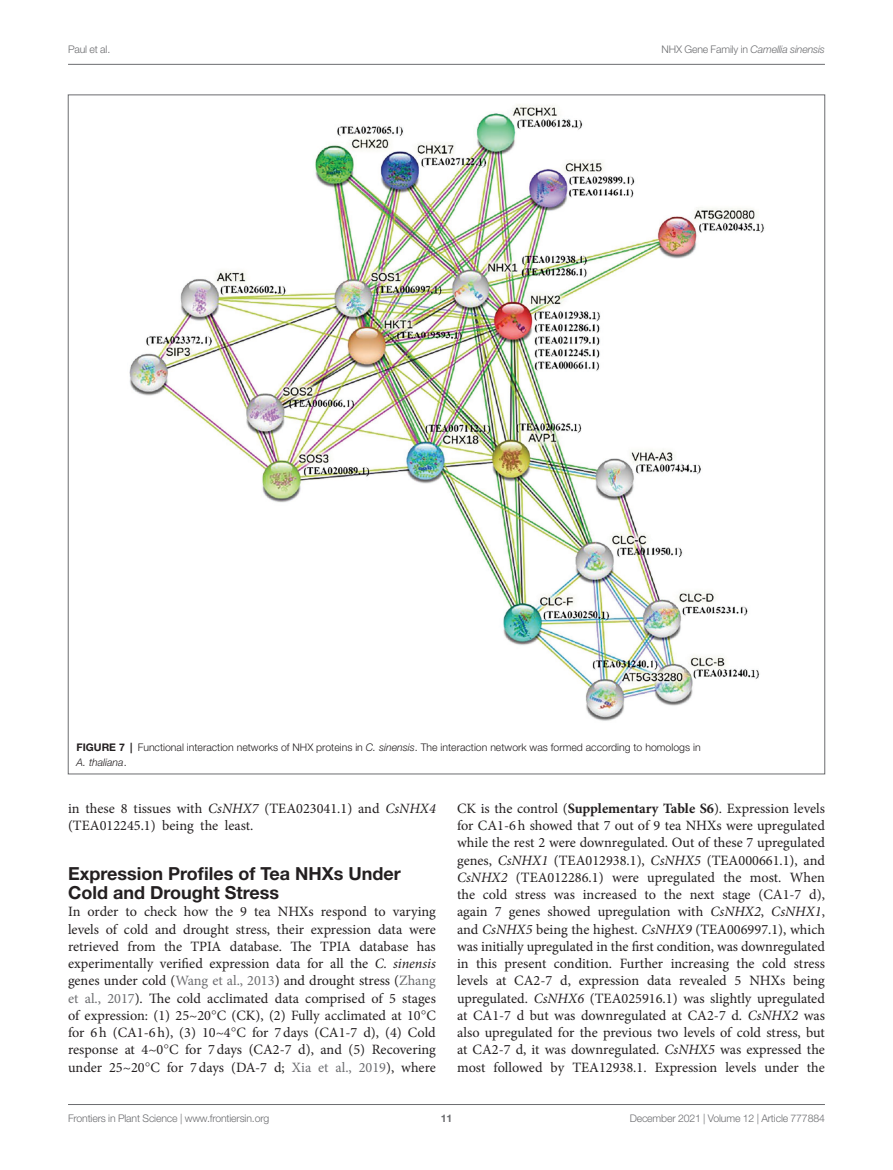
<style>
.page{position:relative;width:893px;height:1170px;background:#fff}
.page>*{position:absolute;margin:0;border:0;box-sizing:border-box;transform-origin:0 0}
.HEAD_2{font:700 18px/18.8px "Helvetica Neue LT Std";color:#231f20}
.TEXT_FLUSH{font:14.25px/17.2px "Minion Pro";color:#231f20;text-align:justify}
.FIG_LEG{font:300 10.5px/14.2px "Helvetica Neue LT Std";color:#231f20}
.t1{font:300 10.5px "Helvetica Neue LT Std";letter-spacing:-.015em;color:#6c6d70}
.t2{font:italic 300 10.5px "Helvetica Neue LT Std";letter-spacing:-.015em;color:#6c6d70}
.t3{font:700 10.5px "Helvetica Neue LT Std";color:#6c6d70}
.s1{font-style:normal}
.s2{font-weight:700}
.s3{font-style:italic}
.s4{color:#6c6d70}
.s5{font-family:"STIX General"}
</style>
<div class="page">
<hr style="left:68px;top:64px;width:757px;height:1px;background:#6c6d70">
<hr style="left:68px;top:1104px;width:757px;height:1px;background:#6c6d70">
<img style="left:129px;top:104px;width:636px;height:617px">
<p class="t1" style="left:68px;top:42px;width:44px">Paul et al.</p>
<p class="t2" style="left:661px;top:43px;width:165px"><span class="s1">NHX Gene Family in</span> Camellia sinensis</p>
<p class="FIG_LEG" style="left:77px;top:740px;width:625px"><span class="s2">FIGURE 7 |</span> Functional interaction networks of NHX proteins in <span class="s3">C. sinensis</span>. The interaction network was formed according to homologs in<br><span class="s3">A. thaliana</span>.</p>
<p class="TEXT_FLUSH" style="left:68px;top:799px;width:369px">in these 8 tissues with <span class="s3">CsNHX7</span> (TEA023041.1) and <span class="s3">CsNHX4 </span>(TEA012245.1) being the least.</p>
<p class="HEAD_2" style="left:68px;top:864px;width:334px">Expression Profiles of Tea NHXs Under<br>Cold and Drought Stress</p>
<p class="TEXT_FLUSH" style="left:68px;top:903px;width:369px">In order to check how the 9 tea NHXs respond to varying levels of cold and drought stress, their expression data were retrieved from the TPIA database. The TPIA database has experimentally verified expression data for all the <span class="s3">C. sinensis </span>genes under cold (<span class="s4">Wang et al., 2013</span>) and drought stress (<span class="s4">Zhang et al., 2017</span>). The cold acclimated data comprised of 5 stages of expression: (1) 25~20<span class="s5">°</span>C (CK), (2) Fully acclimated at 10<span class="s5">°</span>C for 6h (CA1-6h), (3) 10~4<span class="s5">°</span>C for 7days (CA1-7 d), (4) Cold response at 4~0<span class="s5">°</span>C for 7days (CA2-7 d), and (5) Recovering under 25~20<span class="s5">°</span>C for 7days (DA-7 d; <span class="s4">Xia et al., 2019</span>), where</p>
<p class="TEXT_FLUSH" style="left:457px;top:799px;width:369px">CK is the control (<span class="s2">Supplementary Table S6</span>). Expression levels for CA1-6h showed that 7 out of 9 tea NHXs were upregulated while the rest 2 were downregulated. Out of these 7 upregulated genes, <span class="s3">CsNHX1</span> (TEA012938.1), <span class="s3">CsNHX5</span> (TEA000661.1), and <span class="s3">CsNHX2</span> (TEA012286.1) were upregulated the most. When the cold stress was increased to the next stage (CA1-7 d), again 7 genes showed upregulation with <span class="s3">CsNHX2</span>, <span class="s3">CsNHX1</span>, and <span class="s3">CsNHX5</span> being the highest. <span class="s3">CsNHX9</span> (TEA006997.1), which was initially upregulated in the first condition, was downregulated in this present condition. Further increasing the cold stress levels at CA2-7 d, expression data revealed 5 NHXs being upregulated. <span class="s3">CsNHX6</span> (TEA025916.1) was slightly upregulated at CA1-7 d but was downregulated at CA2-7 d. <span class="s3">CsNHX2</span> was also upregulated for the previous two levels of cold stress, but at CA2-7 d, it was downregulated. <span class="s3">CsNHX5</span> was expressed the most followed by TEA12938.1. Expression levels under the</p>
<p class="t1" style="left:68px;top:1111px;width:203px">Frontiers in Plant Science | www.frontiersin.org</p>
<p class="t3" style="left:441px;top:1111px;width:13px">11</p>
<p class="t1" style="left:630px;top:1111px;width:197px">December 2021 | Volume 12 | Article 777884</p>
</div>
